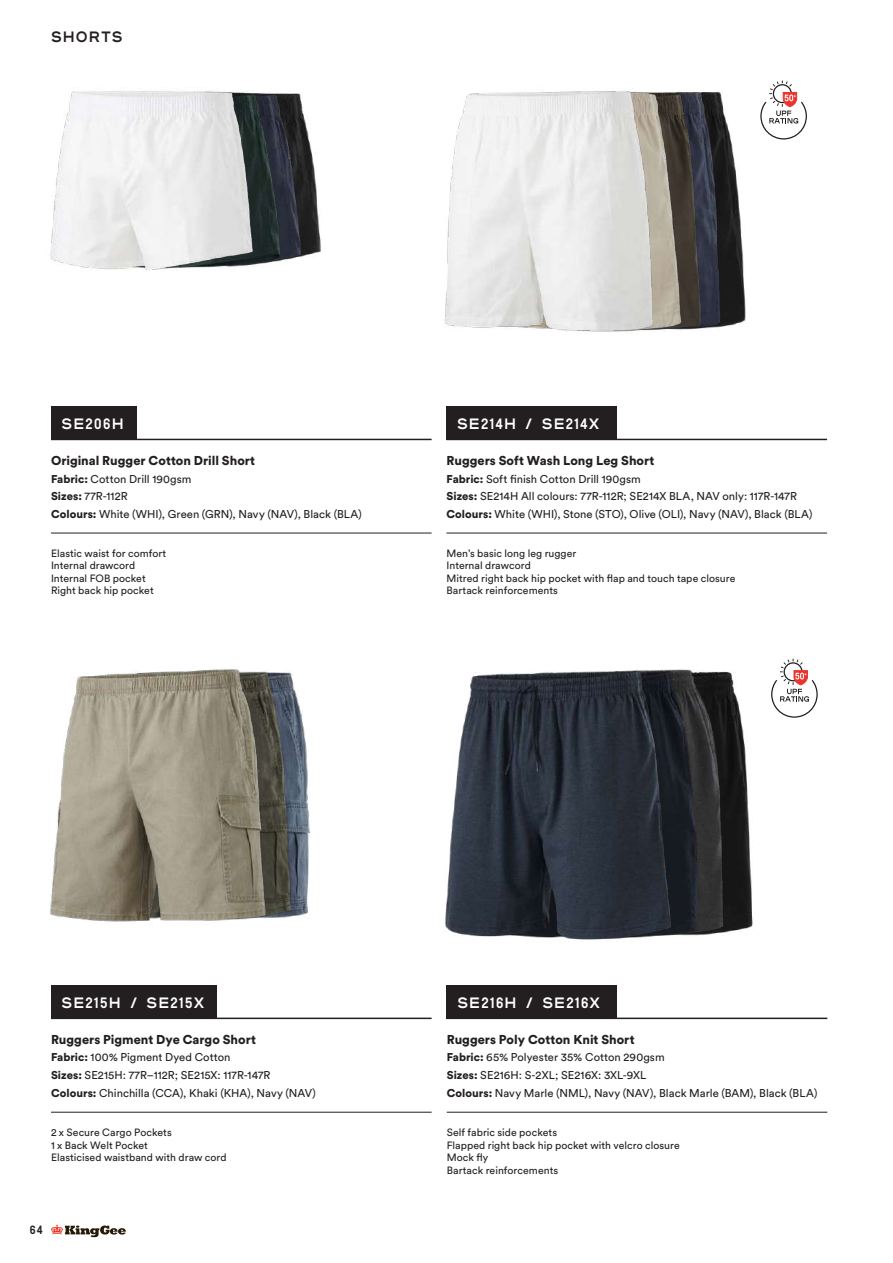
<style>
.page{position:relative;width:893px;height:1263px;background:#fff}
.page>*{position:absolute;margin:0;border:0;box-sizing:border-box;transform-origin:0 0}
.t1{font:700 15px "Plaak 46 Expanded";letter-spacing:.075em;color:#fff}
.t2{font:700 15px "Plaak 46 Expanded";letter-spacing:.07em;color:#231f20}
.t3{font:900 12.75px "Circular Std";color:#231f20}
.t4{font:700 12px "Plaak 46 Expanded";color:#231f20}
.t5{font:11.25px/17.7px "Circular Std";letter-spacing:.005em;color:#231f20}
.t6{font:10.5px/12.6px "Circular Std";letter-spacing:.005em;color:#231f20}
.s1{font-weight:900}
</style>
<div class="page">
<svg style="left:51px;top:1225px;width:75px;height:12px"></svg>
<img style="left:721px;top:671px;width:30px;height:263px">
<img style="left:445px;top:669px;width:276px;height:272px">
<img style="left:728px;top:128px;width:14px;height:198px">
<img style="left:699px;top:91px;width:29px;height:238px">
<div style="left:51px;top:406px;width:85px;height:33px;background:#231f20"></div>
<hr style="left:51px;top:439px;width:381px;height:1px;background:#231f20">
<hr style="left:51px;top:533px;width:381px;height:1px;background:#231f20">
<div style="left:446px;top:406px;width:171px;height:33px;background:#231f20"></div>
<hr style="left:446px;top:439px;width:381px;height:1px;background:#231f20">
<hr style="left:446px;top:533px;width:381px;height:1px;background:#231f20">
<svg style="left:760px;top:80px;width:47px;height:60px"></svg>
<div style="left:447px;top:985px;width:170px;height:33px;background:#231f20"></div>
<div style="left:51px;top:985px;width:166px;height:33px;background:#231f20"></div>
<hr style="left:447px;top:1017px;width:380px;height:2px;background:#231f20">
<hr style="left:51px;top:1017px;width:381px;height:2px;background:#231f20">
<hr style="left:447px;top:1112px;width:380px;height:1px;background:#231f20">
<hr style="left:51px;top:1112px;width:381px;height:1px;background:#231f20">
<svg style="left:771px;top:659px;width:47px;height:59px"></svg>
<img style="left:280px;top:93px;width:35px;height:168px">
<img style="left:50px;top:91px;width:230px;height:180px">
<img style="left:444px;top:91px;width:255px;height:241px">
<img style="left:50px;top:669px;width:261px;height:253px">
<h1 class="t2" style="left:51px;top:28px;width:73px">SHORTS</h1>
<h1 class="t1" style="left:62px;top:415px;width:64px">SE206H</h1>
<p class="t3" style="left:51px;top:452px;width:206px">Original Rugger Cotton Drill Short</p>
<p class="t5" style="left:51px;top:470px;width:312px"><span class="s1">Fabric:</span> Cotton Drill 190gsm<br><span class="s1">Sizes:</span> 77R-112R<br><span class="s1">Colours:</span> White (WHI), Green (GRN), Navy (NAV), Black (BLA)</p>
<p class="t6" style="left:51px;top:546px;width:117px">Elastic waist for comfort<br>Internal drawcord<br>Internal FOB pocket<br>Right back hip pocket</p>
<h1 class="t1" style="left:457px;top:415px;width:144px">SE214H / SE214X</h1>
<p class="t3" style="left:446px;top:452px;width:209px">Ruggers Soft Wash Long Leg Short</p>
<p class="t5" style="left:446px;top:470px;width:367px"><span class="s1">Fabric:</span> Soft finish Cotton Drill 190gsm<br><span class="s1">Sizes:</span> SE214H All colours: 77R-112R; SE214X BLA, NAV only: 117R-147R<br><span class="s1">Colours:</span> White (WHI), Stone (STO), Olive (OLI), Navy (NAV), Black (BLA)</p>
<p class="t6" style="left:446px;top:546px;width:290px">Men’s basic long leg rugger<br>Internal drawcord<br>Mitred right back hip pocket with flap and touch tape closure<br>Bartack reinforcements</p>
<h1 class="t1" style="left:62px;top:994px;width:145px">SE215H / SE215X</h1>
<h1 class="t1" style="left:457px;top:994px;width:144px">SE216H / SE216X</h1>
<p class="t3" style="left:447px;top:1031px;width:189px">Ruggers Poly Cotton Knit Short</p>
<p class="t5" style="left:447px;top:1048px;width:372px"><span class="s1">Fabric:</span> 65% Polyester 35% Cotton 290gsm<br><span class="s1">Sizes:</span> SE216H: S-2XL; SE216X: 3XL-9XL<br><span class="s1">Colours:</span> Navy Marle (NML), Navy (NAV), Black Marle (BAM), Black (BLA)</p>
<p class="t3" style="left:51px;top:1031px;width:206px">Ruggers Pigment Dye Cargo Short</p>
<p class="t5" style="left:51px;top:1048px;width:266px"><span class="s1">Fabric:</span> 100% Pigment Dyed Cotton<br><span class="s1">Sizes:</span> SE215H: 77R–112R; SE215X: 117R-147R<br><span class="s1">Colours:</span> Chinchilla (CCA), Khaki (KHA), Navy (NAV)</p>
<p class="t6" style="left:51px;top:1126px;width:177px">2 x Secure Cargo Pockets<br>1 x Back Welt Pocket<br>Elasticised waistband with draw cord</p>
<p class="t6" style="left:447px;top:1126px;width:235px">Self fabric side pockets<br>Flapped right back hip pocket with velcro closure<br>Mock fly<br>Bartack reinforcements</p>
<p class="t4" style="left:30px;top:1223px;width:15px">64</p>
</div>
